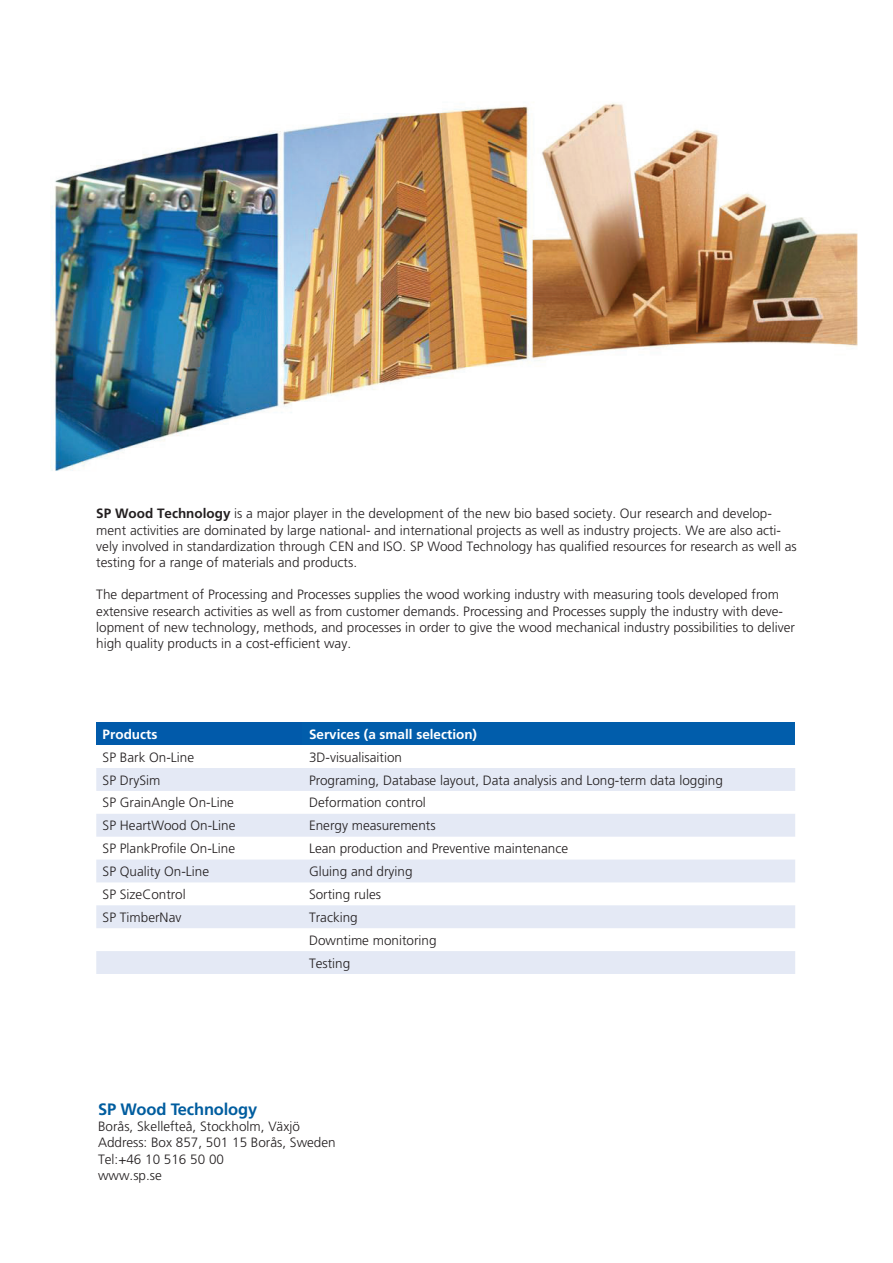
<style>
.page{position:relative;width:893px;height:1263px;background:#fff}
.page>*{position:absolute;margin:0;border:0;box-sizing:border-box;transform-origin:0 0}
.t1{font:700 16.5px "Frutiger LT Std";letter-spacing:-.01em;color:#015d9f}
.t2{font:300 13.5px/16.2px "Frutiger";color:#231f20}
.t3{font:700 13.5px "Frutiger";color:#fff}
.s1{font-weight:700}
</style>
<div class="page">
<img style="left:51px;top:103px;width:807px;height:368px">
<div style="left:96px;top:722px;width:207px;height:23px;background:#015aaa"></div>
<div style="left:303px;top:722px;width:492px;height:23px;background:#015dab"></div>
<svg style="left:96px;top:768px;width:699px;height:206px;fill:#e4e9f5"></svg>
<p class="t2" style="left:96px;top:506px;width:702px"><span class="s1">SP Wood Technology</span> is a major player in the development of the new bio based society. Our research and develop&shy;ment activities are dominated by large national- and international projects as well as industry projects. We are also acti&shy;vely involved in standardization through CEN and ISO. SP Wood Technology has qualified resources for research as well as testing for a range of materials and products.</p>
<p class="t2" style="left:96px;top:587px;width:700px">The department of Processing and Processes supplies the wood working industry with measuring tools developed from extensive research activities as well as from customer demands. Processing and Processes supply the industry with deve&shy;lopment of new technology, methods, and processes in order to give the wood mechanical industry possibilities to deliver high quality products in a cost-efficient way.</p>
<p class="t3" style="left:103px;top:726px;width:56px">Products</p>
<p class="t3" style="left:309px;top:726px;width:170px">Services (a small selection)</p>
<p class="t2" style="left:103px;top:749px;width:93px">SP Bark On-Line</p>
<p class="t2" style="left:309px;top:749px;width:95px">3D-visualisaition</p>
<p class="t2" style="left:103px;top:772px;width:59px">SP DrySim</p>
<p class="t2" style="left:309px;top:772px;width:415px">Programing, Database layout, Data analysis and Long-term data logging</p>
<p class="t2" style="left:103px;top:795px;width:133px">SP GrainAngle On-Line</p>
<p class="t2" style="left:309px;top:795px;width:118px">Deformation control</p>
<p class="t2" style="left:103px;top:818px;width:134px">SP HeartWood On-Line</p>
<p class="t2" style="left:309px;top:818px;width:128px">Energy measurements</p>
<p class="t2" style="left:103px;top:841px;width:134px">SP PlankProfile On-Line</p>
<p class="t2" style="left:309px;top:841px;width:261px">Lean production and Preventive maintenance</p>
<p class="t2" style="left:103px;top:863px;width:108px">SP Quality On-Line</p>
<p class="t2" style="left:309px;top:863px;width:105px">Gluing and drying</p>
<p class="t2" style="left:103px;top:886px;width:85px">SP SizeControl</p>
<p class="t2" style="left:309px;top:886px;width:74px">Sorting rules</p>
<p class="t2" style="left:103px;top:909px;width:80px">SP TimberNav</p>
<p class="t2" style="left:309px;top:906px;width:129px;line-height:23px">Tracking<br>Downtime monitoring<br>Testing</p>
<p class="t1" style="left:98px;top:1099px;width:161px">SP Wood Technology</p>
<p class="t2" style="left:98px;top:1119px;width:239px">Borås, Skellefteå, Stockholm, Växjö<br>Address: Box 857, 501 15 Borås, Sweden<br>Tel:+46 10 516 50 00<br>www.sp.se</p>
</div>
